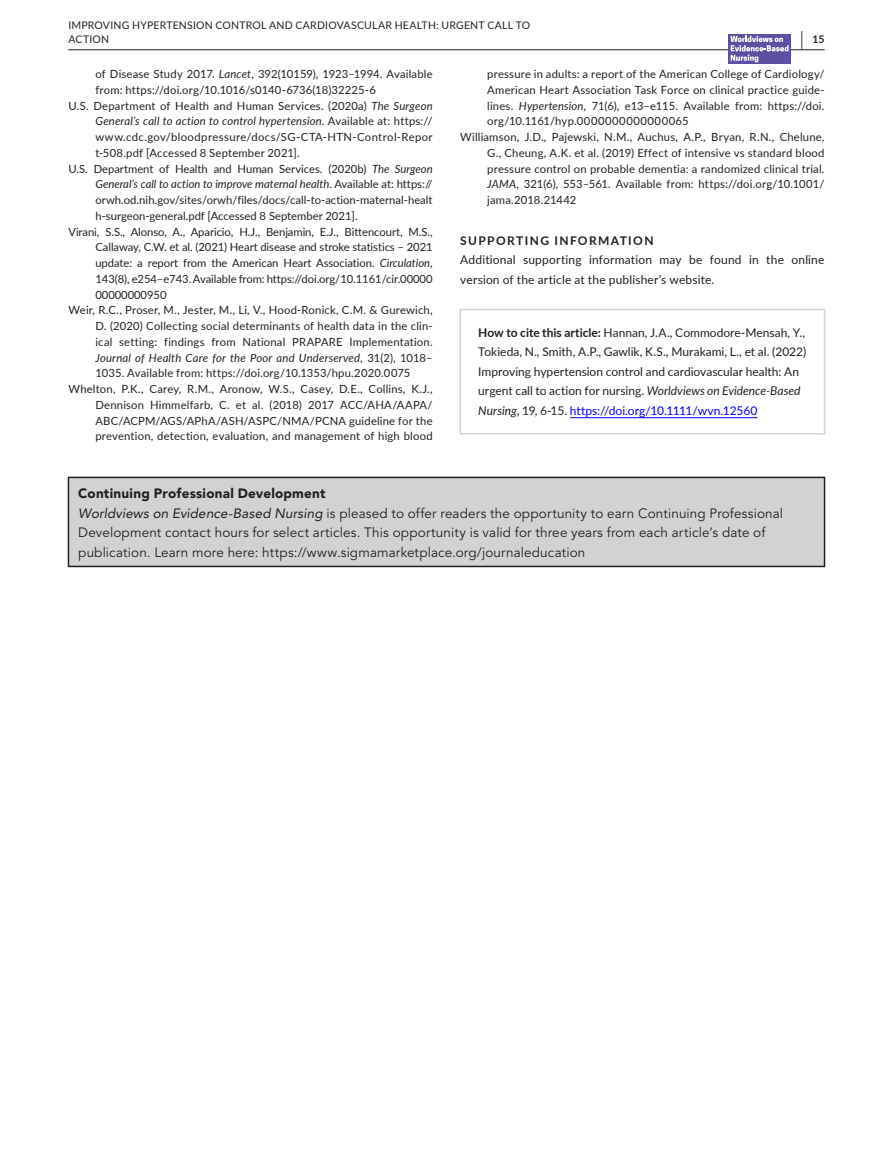
<style>
.page{position:relative;width:893px;height:1174px;background:#fff}
.page>*{position:absolute;margin:0;border:0;box-sizing:border-box;transform-origin:0 0}
.t1{font:13.5px/19.5px "Avenir LT Std";letter-spacing:.01em;color:#231f20}
.t2{font:12px/19.5px "Lato";color:#231f20}
.t3{font:700 12px "Lato";letter-spacing:.115em;color:#231f20}
.t4{font:11.25px "Lato";letter-spacing:.015em;color:#231f20}
.t5{font:11.25px "Lato";letter-spacing:-.005em;color:#231f20}
.t6{font:italic 11.25px "Lato";letter-spacing:.01em;color:#231f20}
.t7{font:11.25px "Lato";letter-spacing:.035em;color:#231f20}
.t8{font:11.25px "Lato";letter-spacing:.05em;color:#231f20}
.t9{font:10.5px/13.5px "Lato";letter-spacing:.02em;color:#231f20}
.t10{font:700 10.5px "Lato";color:#231f20}
.s1{font-style:italic}
.s2{font-style:normal}
.s3{font-size:19.5px}
.s4{font-weight:700}
.s5{color:#00f}
.s6{font-weight:900}
</style>
<div class="page">
<hr style="left:68px;top:49px;width:756px;height:1px;background:#231f20">
<div style="left:728px;top:34px;width:63px;height:30px;background:#5d4fa1"></div>
<svg style="left:730px;top:36px;width:59px;height:26px"></svg>
<div style="left:460px;top:309px;width:365px;height:125px;border:2px solid #d1d2d4"></div>
<hr style="left:570px;top:417px;width:187px;height:1px;background:#00f">
<div style="left:68px;top:477px;width:756px;height:89px;background:#d1d2d4"></div>
<div style="left:68px;top:476px;width:757px;height:91px;border:2px solid #231f20"></div>
<p class="t9" style="left:68px;top:18px;width:463px">IMPROVING HYPERTENSION CONTROL AND CARDIOVASCULAR HEALTH: URGENT CALL TO<br>ACTION</p>
<p class="t4" style="left:95px;top:66px;width:339px">of Disease Study 2017. <span class="s1">Lancet</span>, 392(10159), 1923–1994. Available</p>
<p class="t4" style="left:95px;top:82px;width:282px">from: https://doi.org/10.1016/s0140-6736(18)32225-6</p>
<p class="t4" style="left:68px;top:97px;width:366px">U.S. Department of Health and Human Services. (2020a) <span class="s1">The Surgeon</span></p>
<p class="t6" style="left:95px;top:113px;width:339px">General’s call to action to control hypertension<span class="s2">. Available at: https://</span></p>
<p class="t7" style="left:95px;top:129px;width:339px">www.cdc.gov/bloodpressure/docs/SG-CTA-HTN-Control-Repor</p>
<p class="t4" style="left:95px;top:145px;width:206px">t-508.pdf [Accessed 8 September 2021].</p>
<p class="t4" style="left:68px;top:160px;width:366px">U.S. Department of Health and Human Services. (2020b) <span class="s1">The Surgeon</span></p>
<p class="t6" style="left:95px;top:176px;width:339px">General’s call to action to improve maternal health<span class="s2">. Available at: https://</span></p>
<p class="t4" style="left:95px;top:192px;width:339px">orwh.od.nih.gov/sites/orwh/files/docs/call-to-action-maternal-healt</p>
<p class="t4" style="left:95px;top:208px;width:264px">h-surgeon-general.pdf [Accessed 8 September 2021].</p>
<p class="t5" style="left:68px;top:223px;width:366px">Virani, S.S., Alonso, A., Aparicio, H.J., Benjamin, E.J., Bittencourt, M.S.,</p>
<p class="t5" style="left:95px;top:239px;width:339px">Callaway, C.W. et al. (2021) Heart disease and stroke statistics – 2021</p>
<p class="t5" style="left:95px;top:255px;width:339px">update: a report from the American Heart Association. <span class="s1">Circulation</span>,</p>
<p class="t5" style="left:95px;top:271px;width:339px">143(8), e254–e743. Available from: https://doi.org/10.1161/cir.00000</p>
<p class="t5" style="left:95px;top:286px;width:73px">00000000950</p>
<p class="t4" style="left:68px;top:302px;width:366px">Weir, R.C., Proser, M., Jester, M., Li, V., Hood-Ronick, C.M. &amp; Gurewich,</p>
<p class="t4" style="left:95px;top:318px;width:339px">D. (2020) Collecting social determinants of health data in the clin-</p>
<p class="t4" style="left:95px;top:334px;width:339px">ical setting: findings from National PRAPARE Implementation.</p>
<p class="t6" style="left:95px;top:349px;width:339px">Journal of Health Care for the Poor and Underserved<span class="s2">, 31(2), 1018–</span></p>
<p class="t4" style="left:95px;top:365px;width:316px">1035. Available from: https://doi.org/10.1353/hpu.2020.0075</p>
<p class="t4" style="left:68px;top:381px;width:366px">Whelton, P.K., Carey, R.M., Aronow, W.S., Casey, D.E., Collins, K.J.,</p>
<p class="t4" style="left:95px;top:397px;width:339px">Dennison Himmelfarb, C. et al. (2018) 2017 ACC/AHA/AAPA/</p>
<p class="t4" style="left:95px;top:412px;width:339px">ABC/ACPM/AGS/APhA/ASH/ASPC/NMA/PCNA guideline for the</p>
<p class="t4" style="left:95px;top:428px;width:339px">prevention, detection, evaluation, and management of high blood</p>
<p class="t10" style="left:801px;top:31px;width:25px"><span class="s3">|</span> 15</p>
<p class="t4" style="left:487px;top:66px;width:339px">pressure in adults: a report of the American College of Cardiology/</p>
<p class="t4" style="left:487px;top:82px;width:339px">American Heart Association Task Force on clinical practice guide-</p>
<p class="t4" style="left:487px;top:97px;width:339px">lines. <span class="s1">Hypertension</span>, 71(6), e13–e115. Available from: https://doi.</p>
<p class="t8" style="left:487px;top:113px;width:203px">org/10.1161/hyp.0000000000000065</p>
<p class="t4" style="left:460px;top:129px;width:366px">Williamson, J.D., Pajewski, N.M., Auchus, A.P., Bryan, R.N., Chelune,</p>
<p class="t4" style="left:487px;top:145px;width:339px">G., Cheung, A.K. et al. (2019) Effect of intensive vs standard blood</p>
<p class="t4" style="left:487px;top:160px;width:339px">pressure control on probable dementia: a randomized clinical trial.</p>
<p class="t4" style="left:487px;top:176px;width:339px"><span class="s1">JAMA</span>, 321(6), 553–561. Available from: https://doi.org/10.1001/</p>
<p class="t4" style="left:487px;top:192px;width:91px">jama.2018.21442</p>
<p class="t3" style="left:460px;top:231px;width:195px">SUPPORTING INFORMATION</p>
<p class="t2" style="left:460px;top:249px;width:366px">Additional supporting information may be found in the online version of the article at the publisher’s website.</p>
<p class="t2" style="left:478px;top:322px;width:329px"><span class="s4">How to cite this article:</span> Hannan, J.A., Commodore-Mensah, Y., Tokieda, N., Smith, A.P., Gawlik, K.S., Murakami, L., et al. (2022)<br>Improving hypertension control and cardiovascular health: An urgent call to action for nursing. <span class="s1">Worldviews on Evidence-Based Nursing</span>, 19, 6-15. <span class="s5">https://doi.org/10.1111/wvn.12560</span></p>
<p class="t1" style="left:78px;top:484px;width:706px"><span class="s6">Continuing Professional Development<br></span><span class="s1">Worldviews on Evidence-Based Nursing</span> is pleased to offer readers the opportunity to earn Continuing Professional Development contact hours for select articles. This opportunity is valid for three years from each article’s date of publication. Learn more here: https://www.sigmamarketplace.org/journaleducation</p>
</div>
